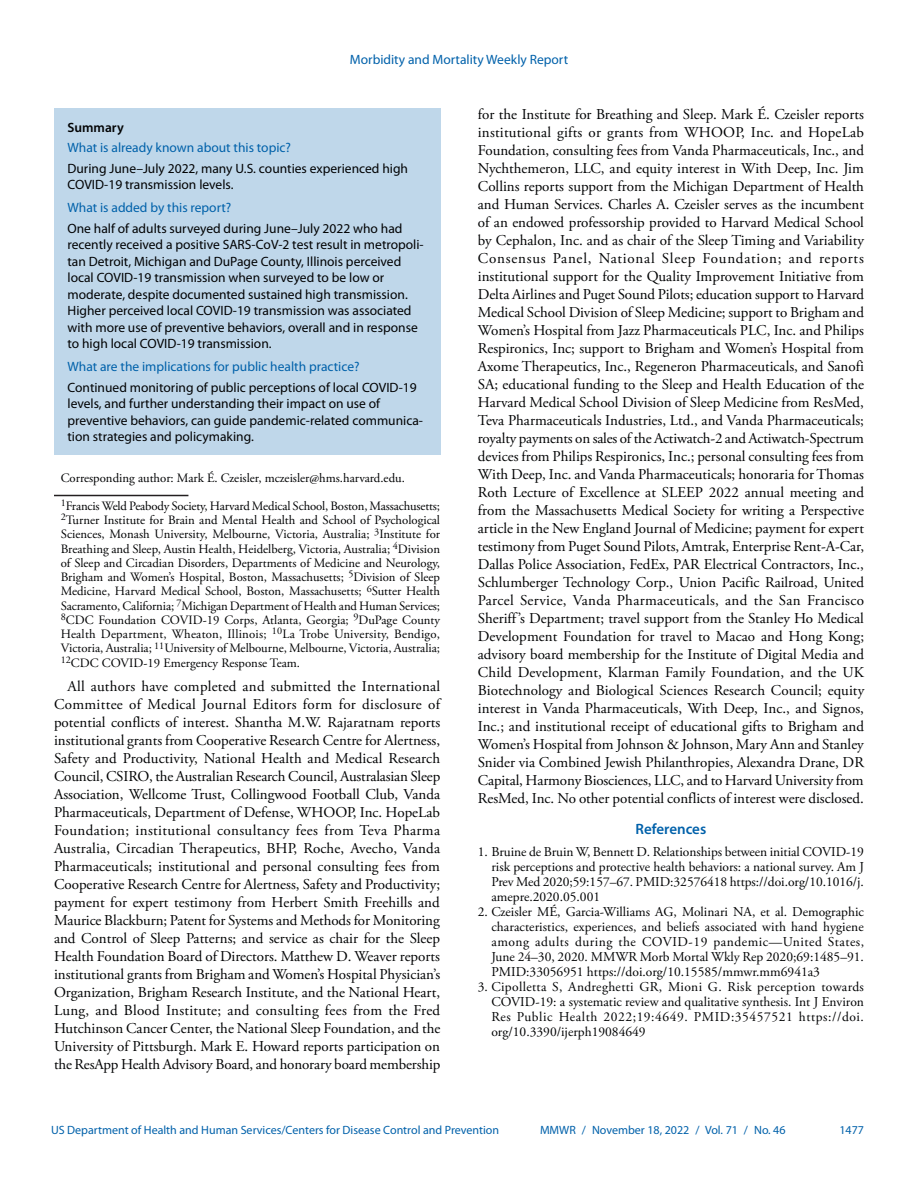
<style>
.page{position:relative;width:918px;height:1188px;background:#fff}
.page>*{position:absolute;margin:0;border:0;box-sizing:border-box;transform-origin:0 0}
.Conflict_of_Interest{font:15px/18px "Adobe Garamond Pro";letter-spacing:-.01em;color:#010203;text-align:justify}
.Ref_Title{font:600 15px "Myriad Pro";color:#0061aa}
.References{font:13.5px/15px "Adobe Garamond Pro";color:#010203;text-align:justify}
.Summary_Box_Text{font:13.5px/16.5px "Myriad Pro";color:#010203}
.Summary_Box_Heading{font:13.5px "Myriad Pro";color:#0061aa}
.Summary_Box_Ttile{font:600 13.5px "Myriad Pro";color:#010203}
.Author_Affiliations{font:12.75px/14.2px "Adobe Garamond Pro";color:#010203;text-align:justify}
.Corresponding_Author{font:12.75px "Adobe Garamond Pro";color:#010203}
.t1{font:12px "Myriad Pro";color:#0061aa}
</style>
<div class="page">
<div style="left:54px;top:108px;width:386px;height:347px;background:#bfd7ea"></div>
<hr style="left:54px;top:495px;width:134px;height:1px;background:#231f20">
<p class="Summary_Box_Heading" style="left:350px;top:52px;width:220px">Morbidity and Mortality Weekly Report</p>
<h1 class="Summary_Box_Ttile" style="left:68px;top:120px;width:58px">Summary</h1>
<h1 class="Summary_Box_Heading" style="left:68px;top:140px;width:225px">What is already known about this topic?</h1>
<p class="Summary_Box_Text" style="left:68px;top:160px;width:342px">During June–July 2022, many U.S. counties experienced high<br>COVID-19 transmission levels.</p>
<h1 class="Summary_Box_Heading" style="left:68px;top:200px;width:165px">What is added by this report?</h1>
<p class="Summary_Box_Text" style="left:68px;top:220px;width:358px">One half of adults surveyed during June–July 2022 who had recently received a positive SARS-CoV-2 test result in metropoli&shy;tan Detroit, Michigan and DuPage County, Illinois perceived local COVID-19 transmission when surveyed to be low or moderate, despite documented sustained high transmission.<br>Higher perceived local COVID-19 transmission was associated with more use of preventive behaviors, overall and in response to high local COVID-19 transmission.</p>
<h1 class="Summary_Box_Heading" style="left:68px;top:359px;width:294px">What are the implications for public health practice?</h1>
<p class="Summary_Box_Text" style="left:68px;top:379px;width:357px">Continued monitoring of public perceptions of local COVID-19 levels, and further understanding their impact on use of preventive behaviors, can guide pandemic-related communica&shy;tion strategies and policymaking.</p>
<p class="Corresponding_Author" style="left:61px;top:470px;width:346px">Corresponding author: Mark É. Czeisler, mczeisler@hms.harvard.edu.</p>
<p class="Author_Affiliations" style="left:61px;top:499px;width:381px"><sup>1</sup>Francis Weld Peabody Society, Harvard Medical School, Boston, Massachusetts; <sup>2</sup>Turner Institute for Brain and Mental Health and School of Psychological Sciences, Monash University, Melbourne, Victoria, Australia; <sup>3</sup>Institute for Breathing and Sleep, Austin Health, Heidelberg, Victoria, Australia; <sup>4</sup>Division of Sleep and Circadian Disorders, Departments of Medicine and Neurology, Brigham and Women’s Hospital, Boston, Massachusetts; <sup>5</sup>Division of Sleep Medicine, Harvard Medical School, Boston, Massachusetts; <sup>6</sup>Sutter Health Sacramento, California; <sup>7</sup>Michigan Department of Health and Human Services; <sup>8</sup>CDC Foundation COVID-19 Corps, Atlanta, Georgia; <sup>9</sup>DuPage County Health Department, Wheaton, Illinois; <sup>10</sup>La Trobe University, Bendigo, Victoria, Australia; <sup>11</sup>University of Melbourne, Melbourne, Victoria, Australia; <sup>12</sup>CDC COVID-19 Emergency Response Team.</p>
<p class="Conflict_of_Interest" style="left:54px;top:678px;width:388px;text-indent:14px">All authors have completed and submitted the International Committee of Medical Journal Editors form for disclosure of potential conflicts of interest. Shantha M.W. Rajaratnam reports institutional grants from Cooperative Research Centre for Alertness, Safety and Productivity, National Health and Medical Research Council, CSIRO, the Australian Research Council, Australasian Sleep Association, Wellcome Trust, Collingwood Football Club, Vanda Pharmaceuticals, Department of Defense, WHOOP, Inc. HopeLab Foundation; institutional consultancy fees from Teva Pharma Australia, Circadian Therapeutics, BHP, Roche, Avecho, Vanda Pharmaceuticals; institutional and personal consulting fees from Cooperative Research Centre for Alertness, Safety and Productivity; payment for expert testimony from Herbert Smith Freehills and Maurice Blackburn; Patent for Systems and Methods for Monitoring and Control of Sleep Patterns; and service as chair for the Sleep Health Foundation Board of Directors. Matthew D. Weaver reports institutional grants from Brigham and Women’s Hospital Physician’s Organization, Brigham Research Institute, and the National Heart, Lung, and Blood Institute; and consulting fees from the Fred Hutchinson Cancer Center, the National Sleep Foundation, and the University of Pittsburgh. Mark E. Howard reports participation on the ResApp Health Advisory Board, and honorary board membership</p>
<p class="Conflict_of_Interest" style="left:478px;top:106px;width:388px">for the Institute for Breathing and Sleep. Mark É. Czeisler reports institutional gifts or grants from WHOOP, Inc. and HopeLab Foundation, consulting fees from Vanda Pharmaceuticals, Inc., and Nychthemeron, LLC, and equity interest in With Deep, Inc. Jim Collins reports support from the Michigan Department of Health and Human Services. Charles A. Czeisler serves as the incumbent of an endowed professorship provided to Harvard Medical School by Cephalon, Inc. and as chair of the Sleep Timing and Variability Consensus Panel, National Sleep Foundation; and reports institutional support for the Quality Improvement Initiative from Delta Airlines and Puget Sound Pilots; education support to Harvard Medical School Division of Sleep Medicine; support to Brigham and Women’s Hospital from Jazz Pharmaceuticals PLC, Inc. and Philips Respironics, Inc; support to Brigham and Women’s Hospital from Axome Therapeutics, Inc., Regeneron Pharmaceuticals, and Sanofi SA; educational funding to the Sleep and Health Education of the Harvard Medical School Division of Sleep Medicine from ResMed, Teva Pharmaceuticals Industries, Ltd., and Vanda Pharmaceuticals; royalty payments on sales of the Actiwatch-2 and Actiwatch-Spectrum devices from Philips Respironics, Inc.; personal consulting fees from With Deep, Inc. and Vanda Pharmaceuticals; honoraria for Thomas Roth Lecture of Excellence at SLEEP 2022 annual meeting and from the Massachusetts Medical Society for writing a Perspective article in the New England Journal of Medicine; payment for expert testimony from Puget Sound Pilots, Amtrak, Enterprise Rent-A-Car, Dallas Police Association, FedEx, PAR Electrical Contractors, Inc., Schlumberger Technology Corp., Union Pacific Railroad, United Parcel Service, Vanda Pharmaceuticals, and the San Francisco Sheriff’s Department; travel support from the Stanley Ho Medical Development Foundation for travel to Macao and Hong Kong; advisory board membership for the Institute of Digital Media and Child Development, Klarman Family Foundation, and the UK Biotechnology and Biological Sciences Research Council; equity interest in Vanda Pharmaceuticals, With Deep, Inc., and Signos, Inc.; and institutional receipt of educational gifts to Brigham and Women’s Hospital from Johnson &amp; Johnson, Mary Ann and Stanley Snider via Combined Jewish Philanthropies, Alexandra Drane, DR Capital, Harmony Biosciences, LLC, and to Harvard University from ResMed, Inc. No other potential conflicts of interest were disclosed.</p>
<h1 class="Ref_Title" style="left:636px;top:821px;width:72px">References</h1>
<p class="References" style="left:491px;top:845px;width:374px;text-indent:-14px">1. Bruine de Bruin W, Bennett D. Relationships between initial COVID-19 risk perceptions and protective health behaviors: a national survey. Am J Prev Med 2020;59:157–67. PMID:32576418 https://doi.org/10.1016/j. amepre.2020.05.001</p>
<p class="References" style="left:491px;top:905px;width:374px;text-indent:-14px">2. Czeisler MÉ, Garcia-Williams AG, Molinari NA, et al. Demographic characteristics, experiences, and beliefs associated with hand hygiene among adults during the COVID-19 pandemic—United States, June 24–30, 2020. MMWR Morb Mortal Wkly Rep 2020;69:1485–91.<br>PMID:33056951 https://doi.org/10.15585/mmwr.mm6941a3</p>
<p class="References" style="left:491px;top:980px;width:374px;text-indent:-14px">3. Cipolletta S, Andreghetti GR, Mioni G. Risk perception towards COVID-19: a systematic review and qualitative synthesis. Int J Environ Res Public Health 2022;19:4649. PMID:35457521 https://doi. org/10.3390/ijerph19084649</p>
<p class="t1" style="left:51px;top:1123px;width:450px">US Department of Health and Human Services/Centers for Disease Control and Prevention</p>
<p class="t1" style="left:540px;top:1124px;width:247px">MMWR / November 18, 2022 / Vol. 71 / No. 46</p>
<p class="t1" style="left:839px;top:1124px;width:26px">1477</p>
</div>
